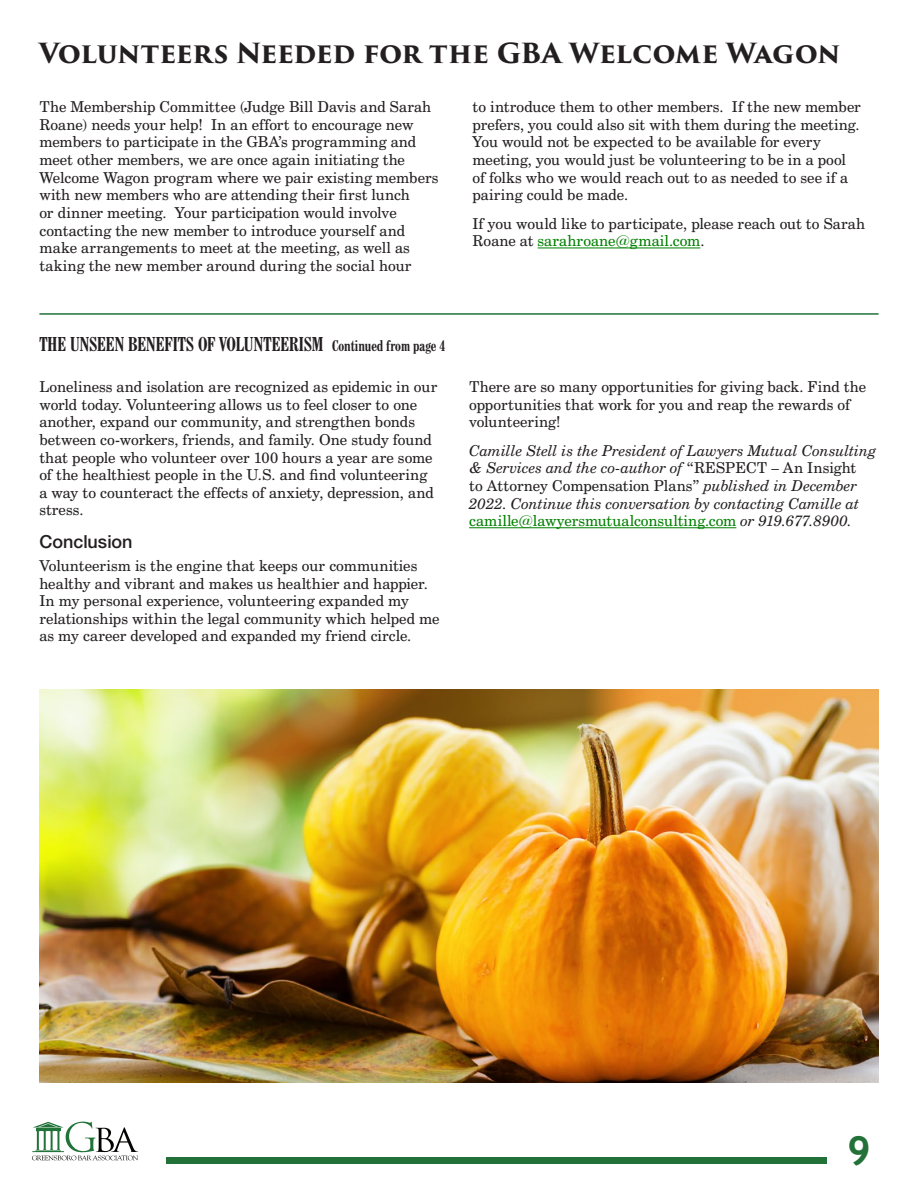
<style>
.page{position:relative;width:918px;height:1188px;background:#fff}
.page>*{position:absolute;margin:0;border:0;box-sizing:border-box;transform-origin:0 0}
.PullQuote{font:700 40.5px "Trebuchet MS";color:#227138}
.t1{font:700 27px "Trajan Pro 3";letter-spacing:-.015em;color:#231f20}
.t2{font:700 condensed 19.5px "Century Schoolbook BT";letter-spacing:-.005em;color:#231f20}
.t3{font:500 18px "Helvetica Neue LT Std";color:#231f20}
.t4{font:15px/17.7px "Century Schoolbook BT";letter-spacing:.005em;color:#231f20}
.t5{font:italic 15px/17.7px "Century Schoolbook BT";color:#231f20}
.s1{color:#008000}
.s2{font-size:15px}
.s3{font-style:normal}
.s4{font-style:normal;color:#008000}
</style>
<div class="page">
<svg style="left:33px;top:1160px;width:105px;height:1px"></svg>
<svg style="left:32px;top:1121px;width:106px;height:39px"></svg>
<div style="left:166px;top:1157px;width:660px;height:7px;background:#227138"></div>
<hr style="left:469px;top:527px;width:267px;height:1px;background:#008000">
<hr style="left:39px;top:313px;width:840px;height:2px;background:#227138">
<hr style="left:538px;top:247px;width:162px;height:1px;background:#008000">
<img style="left:39px;top:689px;width:840px;height:393px">
<h2 class="t1" style="left:39px;top:34px;width:803px">Volunteers Needed for the GBA Welcome Wagon</h2>
<p class="t4" style="left:39px;top:98px;width:400px">The Membership Committee (Judge Bill Davis and Sarah Roane) needs your help! In an effort to encourage new members to participate in the GBA’s programming and meet other members, we are once again initiating the Welcome Wagon program where we pair existing members with new members who are attending their first lunch<br>or dinner meeting. Your participation would involve contacting the new member to introduce yourself and make arrangements to meet at the meeting, as well as taking the new member around during the social hour</p>
<p class="t4" style="left:472px;top:98px;width:390px">to introduce them to other members. If the new member prefers, you could also sit with them during the meeting.<br>You would not be expected to be available for every meeting, you would just be volunteering to be in a pool of folks who we would reach out to as needed to see if a pairing could be made.</p>
<p class="t4" style="left:472px;top:214px;width:394px">If you would like to participate, please reach out to Sarah<br>Roane at <span class="s1">sarahroane@gmail.com</span>.</p>
<p class="t2" style="left:39px;top:332px;width:407px">THE UNSEEN BENEFITS OF VOLUNTEERISM <span class="s2">Continued from page 4</span></p>
<p class="t4" style="left:39px;top:378px;width:400px">Loneliness and isolation are recognized as epidemic in our world today. Volunteering allows us to feel closer to one another, expand our community, and strengthen bonds between co-workers, friends, and family. One study found that people who volunteer over 100 hours a year are some of the healthiest people in the U.S. and find volunteering a way to counteract the effects of anxiety, depression, and stress.</p>
<p class="t3" style="left:39px;top:531px;width:95px">Conclusion</p>
<p class="t4" style="left:39px;top:557px;width:402px">Volunteerism is the engine that keeps our communities healthy and vibrant and makes us healthier and happier.<br>In my personal experience, volunteering expanded my relationships within the legal community which helped me as my career developed and expanded my friend circle.</p>
<p class="t4" style="left:469px;top:378px;width:398px">There are so many opportunities for giving back. Find the opportunities that work for you and reap the rewards of volunteering!</p>
<p class="t5" style="left:469px;top:441px;width:409px">Camille Stell is the President of Lawyers Mutual Consulting &amp; Services and the co-author of <span class="s3">“RESPECT – An Insight<br>to Attorney Compensation Plans”</span> published in December 2022. Continue this conversation by contacting Camille at <span class="s4">camille@lawyersmutualconsulting.com</span> or 919.677.8900.</p>
<p class="PullQuote" style="left:847px;top:1125px;width:25px">9</p>
</div>
